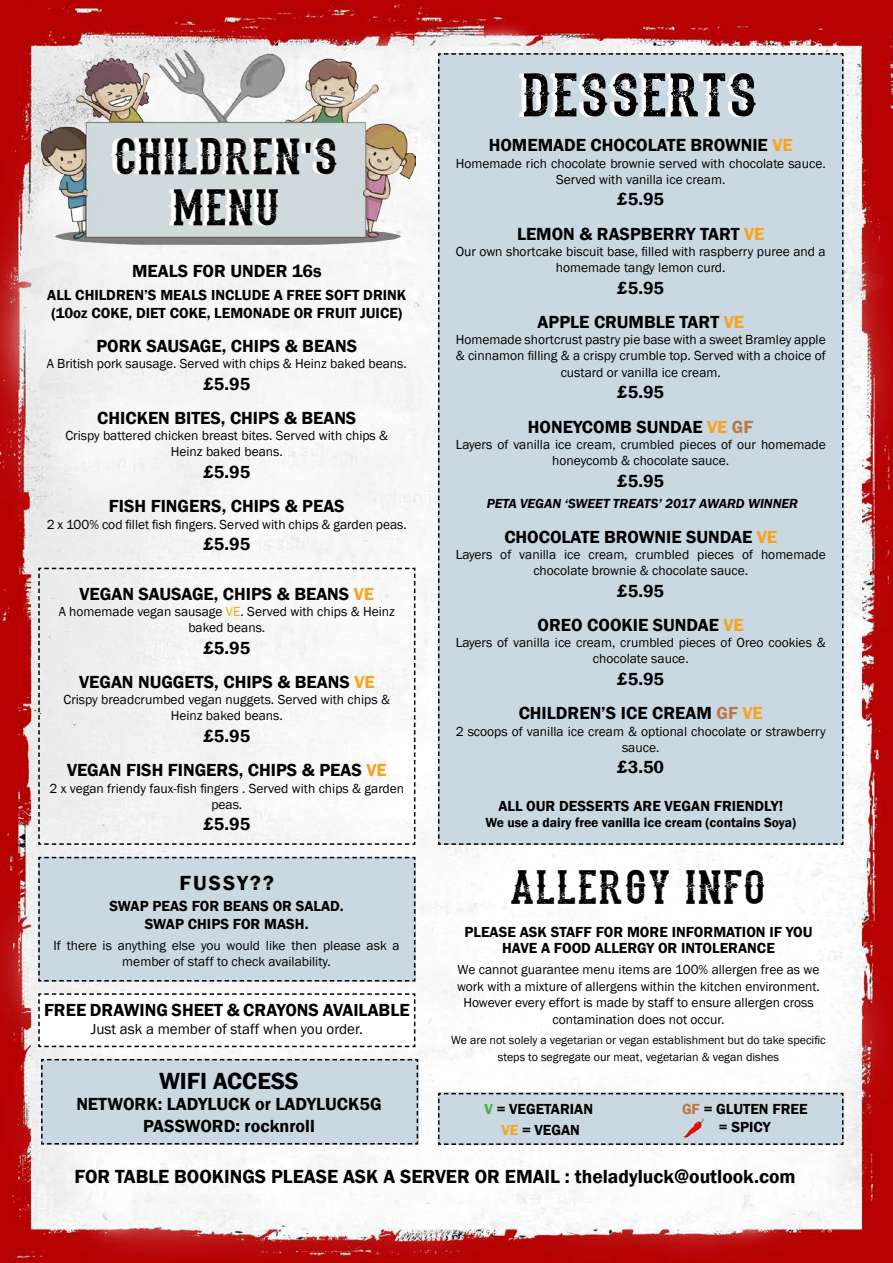
<style>
.page{position:relative;width:893px;height:1263px;background:#fff}
.page>*{position:absolute;margin:0;border:0;box-sizing:border-box;transform-origin:0 0}
.t1{font:43.2px "thedeadsaloon";letter-spacing:.07em;color:#000;scale:1.25 1}
.t2{font:36px/51px "thedeadsaloon";letter-spacing:.07em;color:#000;text-align:center;scale:1.25 1}
.t3{font:33.6px "thedeadsaloon";letter-spacing:.07em;color:#000;scale:1.25 1}
.t4{font:600 24px "Franklin Gothic";color:#000}
.t5{font:600 21px "Franklin Gothic";letter-spacing:.1em;color:#000}
.t6{font:600 19.5px "Franklin Gothic";color:#000}
.t7{font:600 18px/34.3px "Franklin Gothic";color:#000;text-align:center}
.t8{font:600 15px/18px "Franklin Gothic";color:#000;text-align:center}
.t9{font:15px "Franklin Gothic";color:#000}
.t10{font:13.5px/16.2px "Franklin Gothic";color:#000;text-align:center}
.t11{font:600 13.5px "Franklin Gothic";color:#000}
.t12{font:italic 600 13.5px "Franklin Gothic";color:#000}
.t13{font:12px/16.5px "Franklin Gothic";color:#000;text-align:center}
.s1{font-family:"Franklin Gothic";font-weight:600}
.s2{color:#faa21b}
.s3{color:#bc7746}
.s4{color:#41ad49}
</style>
<div class="page">
<img style="left:0;top:0;width:893px;height:1263px">
<div style="left:437px;top:52px;width:407px;height:793px;background:#c9d8e1"></div>
<svg style="left:520px;top:73px;width:232px;height:44px"></svg>
<div style="left:38px;top:856px;width:378px;height:126px;background:#c9d8e1"></div>
<svg style="left:38px;top:992px;width:378px;height:56px"></svg>
<div style="left:40px;top:1058px;width:379px;height:87px;background:#c9d8e1"></div>
<div style="left:507px;top:869px;width:253px;height:34px;background:#fff"></div>
<img style="left:41px;top:33px;width:374px;height:211px">
<svg style="left:437px;top:1092px;width:407px;height:54px;background:#c2d0d9"></svg>
<svg style="left:38px;top:567px;width:378px;height:278px"></svg>
<img style="left:683px;top:1119px;width:21px;height:19px">
<svg style="left:111px;top:138px;width:222px;height:87px;fill:#d0dadc"></svg>
<h2 class="t2" style="left:115px;top:129px;width:180px">CHILDREN<span class="s1">'</span>S<br>MENU</h2>
<h3 class="t7" style="left:132px;top:254px;width:191px">MEALS FOR UNDER 16s</h3>
<p class="t8" style="left:47px;top:286px;width:361px;text-align:left">ALL CHILDREN’S MEALS INCLUDE A FREE SOFT DRINK (10oz COKE, DIET COKE, LEMONADE OR FRUIT JUICE)</p>
<h3 class="t7" style="left:96px;top:329px;width:262px">PORK SAUSAGE, CHIPS &amp; BEANS</h3>
<p class="t10" style="left:47px;top:356px;width:362px">A British pork sausage. Served with chips &amp; Heinz baked beans.</p>
<h3 class="t7" style="left:97px;top:367px;width:261px">£5.95<br>CHICKEN BITES, CHIPS &amp; BEANS</h3>
<p class="t10" style="left:65px;top:428px;width:324px">Crispy battered chicken breast bites. Served with chips &amp;<br>Heinz baked beans.</p>
<h3 class="t7" style="left:109px;top:455px;width:237px">£5.95<br>FISH FINGERS, CHIPS &amp; PEAS</h3>
<p class="t10" style="left:47px;top:516px;width:362px">2 x 100% cod fillet fish fingers. Served with chips &amp; garden peas.</p>
<h3 class="t7" style="left:203px;top:527px;width:48px">£5.95</h3>
<h3 class="t7" style="left:80px;top:577px;width:296px">VEGAN SAUSAGE, CHIPS &amp; BEANS <span class="s2">VE</span></h3>
<p class="t10" style="left:59px;top:603px;width:338px">A homemade vegan sausage <span class="s2">VE</span>. Served with chips &amp; Heinz baked beans.</p>
<h3 class="t7" style="left:79px;top:631px;width:297px">£5.95<br>VEGAN NUGGETS, CHIPS &amp; BEANS <span class="s2">VE</span></h3>
<p class="t10" style="left:64px;top:692px;width:328px">Crispy breadcrumbed vegan nuggets. Served with chips &amp;<br>Heinz baked beans.</p>
<h3 class="t7" style="left:67px;top:719px;width:321px">£5.95<br>VEGAN FISH FINGERS, CHIPS &amp; PEAS <span class="s2">VE</span></h3>
<p class="t10" style="left:49px;top:780px;width:356px">2 x vegan friendy faux-fish fingers . Served with chips &amp; garden peas.</p>
<h3 class="t7" style="left:203px;top:807px;width:48px">£5.95</h3>
<h3 class="t5" style="left:179px;top:870px;width:96px">FUSSY??</h3>
<p class="t8" style="left:109px;top:897px;width:20px">Swap</p>
<p class="t8" style="left:153px;top:897px;width:10px">peas</p>
<p class="t8" style="left:192px;top:897px;width:10px">for</p>
<p class="t8" style="left:223px;top:897px;width:10px">beans</p>
<p class="t8" style="left:273px;top:897px;width:33px">or salad</p>
<p class="t8" style="left:340px;top:897px;width:5px">.</p>
<p class="t8" style="left:145px;top:915px;width:20px">Swap</p>
<p class="t8" style="left:188px;top:915px;width:10px">chips</p>
<p class="t8" style="left:233px;top:915px;width:10px">for</p>
<p class="t8" style="left:264px;top:915px;width:11px">mash</p>
<p class="t8" style="left:305px;top:915px;width:5px">.</p>
<p class="t10" style="left:54px;top:937px;width:348px">If there is anything else you would like then please ask a member of staff to check availability.</p>
<h3 class="t7" style="left:44px;top:993px;width:367px">FREE DRAWING SHEET &amp; CRAYONS AVAILABLE</h3>
<p class="t9" style="left:91px;top:1019px;width:274px">Just ask a member of staff when you order.</p>
<h3 class="t4" style="left:159px;top:1066px;width:141px">WIFI ACCESS</h3>
<h3 class="t7" style="left:76px;top:1093px;width:307px;line-height:21.6px">NETWORK: LADYLUCK or LADYLUCK5G<br>PASSWORD: rocknroll</h3>
<h1 class="t1" style="left:524px;top:70px;width:188px">DESSERTS</h1>
<h3 class="t7" style="left:489px;top:128px;width:305px">HOMEMADE CHOCOLATE BROWNIE <span class="s2">VE</span></h3>
<p class="t10" style="left:456px;top:155px;width:372px">Homemade rich chocolate brownie served with chocolate sauce.<br>Served with vanilla ice cream.</p>
<h3 class="t7" style="left:517px;top:182px;width:249px">£5.95<br>LEMON &amp; RASPBERRY TART <span class="s2">VE</span></h3>
<p class="t10" style="left:456px;top:244px;width:372px">Our own shortcake biscuit base, filled with raspberry puree and a homemade tangy lemon curd.</p>
<h3 class="t7" style="left:537px;top:271px;width:208px">£5.95<br>APPLE CRUMBLE TART <span class="s2">VE</span></h3>
<p class="t10" style="left:456px;top:332px;width:372px">Homemade shortcrust pastry pie base with a sweet Bramley apple &amp; cinnamon filling &amp; a crispy crumble top. Served with a choice of custard or vanilla ice cream.</p>
<h3 class="t7" style="left:528px;top:375px;width:227px">£5.95<br>HONEYCOMB SUNDAE <span class="s2">VE</span> <span class="s3">GF</span></h3>
<p class="t10" style="left:456px;top:436px;width:372px">Layers of vanilla ice cream, crumbled pieces of our homemade honeycomb &amp; chocolate sauce.</p>
<h3 class="t7" style="left:617px;top:464px;width:48px">£5.95</h3>
<p class="t12" style="left:487px;top:495px;width:110px">PETA VEGAN ‘SWEET</p>
<p class="t12" style="left:613px;top:495px;width:161px">TREATS ’ 2017 AWARD WINNER</p>
<h3 class="t7" style="left:504px;top:520px;width:274px">CHOCOLATE BROWNIE SUNDAE <span class="s2">VE</span></h3>
<p class="t10" style="left:456px;top:546px;width:372px">Layers of vanilla ice cream, crumbled pieces of homemade chocolate brownie &amp; chocolate sauce.</p>
<h3 class="t7" style="left:538px;top:574px;width:208px">£5.95<br>OREO COOKIE SUNDAE <span class="s2">VE</span></h3>
<p class="t10" style="left:456px;top:635px;width:372px">Layers of vanilla ice cream, crumbled pieces of Oreo cookies &amp; chocolate sauce.</p>
<h3 class="t7" style="left:519px;top:662px;width:246px">£5.95<br>CHILDREN’S ICE CREAM <span class="s3">GF</span> <span class="s2">VE</span></h3>
<p class="t10" style="left:456px;top:723px;width:372px">2 scoops of vanilla ice cream &amp; optional chocolate or strawberry sauce.</p>
<h3 class="t7" style="left:617px;top:750px;width:48px">£3.50</h3>
<p class="t8" style="left:498px;top:797px;width:286px">ALL OUR DESSERTS ARE VEGAN FRIENDLY!</p>
<p class="t11" style="left:485px;top:814px;width:312px">We use a dairy free vanilla ice cream (contains Soya)</p>
<h3 class="t3" style="left:511px;top:867px;width:205px">ALLERGY INFO</h3>
<p class="t8" style="left:464px;top:924px;width:350px;line-height:16.5px">PLEASE ASK STAFF FOR MORE INFORMATION IF YOU<br>HAVE A FOOD ALLERGY OR INTOLERANCE</p>
<p class="t10" style="left:457px;top:962px;width:364px">We cannot guarantee menu items are 100% allergen free as we work with a mixture of allergens within the kitchen environment.<br>However every effort is made by staff to ensure allergen cross contamination does not occur.</p>
<p class="t13" style="left:451px;top:1032px;width:376px">We are not solely a vegetarian or vegan establishment but do take specific steps to segregate our meat, vegetarian &amp; vegan dishes</p>
<p class="t8" style="left:485px;top:1099px;width:110px;line-height:21px"><span class="s4">V</span> = VEGETARIAN<br><span class="s2">VE</span> = VEGAN</p>
<p class="t8" style="left:682px;top:1100px;width:127px"><span class="s3">GF</span> = GLUTEN FREE = SPICY</p>
<h3 class="t6" style="left:74px;top:1164px;width:723px">FOR TABLE BOOKINGS PLEASE ASK A SERVER OR EMAIL : theladyluck@outlook.com</h3>
</div>
